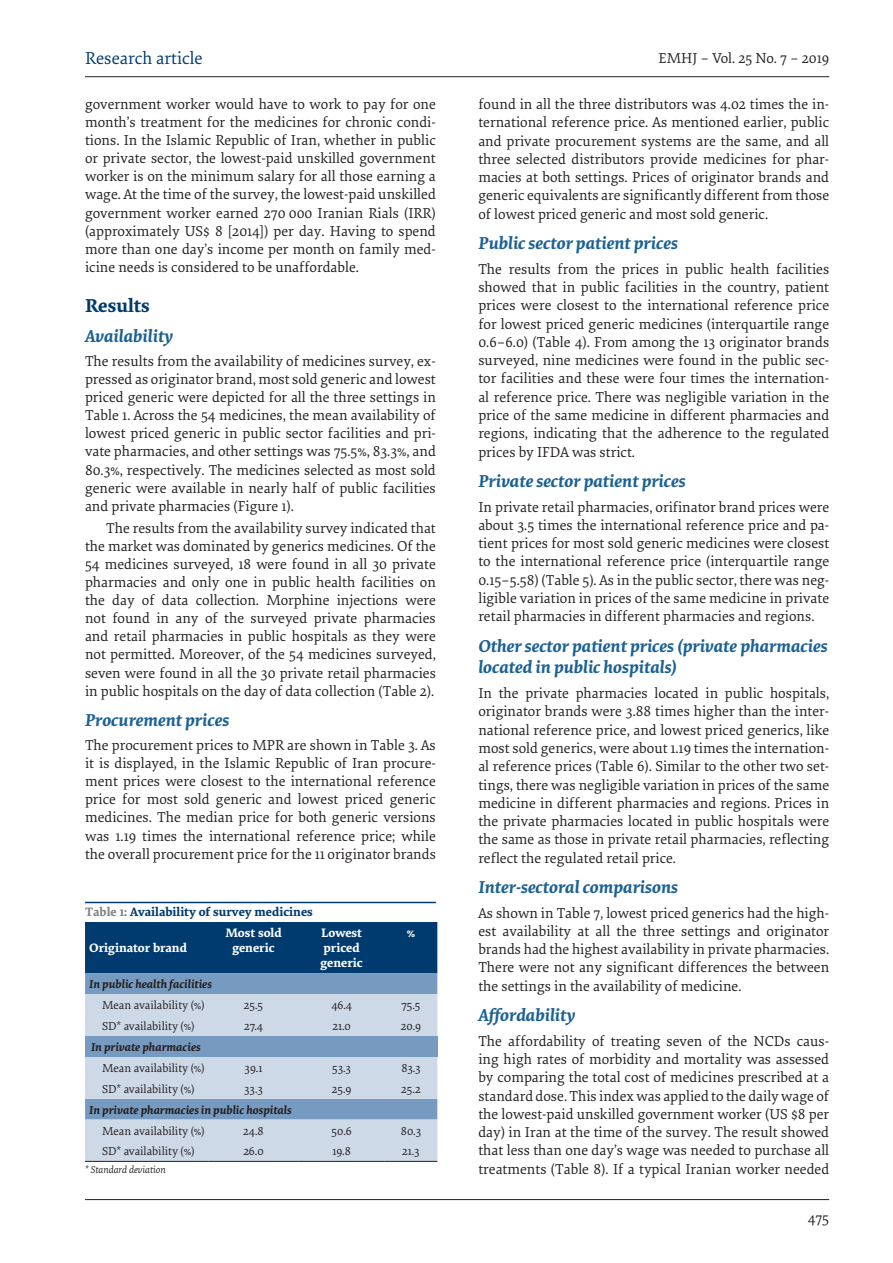
<style>
.page{position:relative;width:893px;height:1263px;background:#fff}
.page>*{position:absolute;margin:0;border:0;box-sizing:border-box;transform-origin:0 0}
.t1{font:700 19.5px "Elena";color:#003b70}
.t2{font:italic 700 18px/21.9px "Elena";color:#1b6194}
.t3{font:18px "Elena";color:#003b70}
.Body_1{font:15px/18.3px "Elena";color:#231f20;text-align:justify}
.Body{font:15px/18px "Elena";color:#231f20;text-align:justify}
.tabletxt1{font:700 12.75px/15px "Elena";color:#fff;text-align:center}
.tabletit{font:700 12.75px "Elena";color:#003b70}
.tabletxt{font:12px "Elena";color:#231f20}
.tabletxt-2{font:italic 700 12px "Elena";color:#231f20}
.tablenote{font:italic 10.5px "Elena";color:#231f20}
.s1{font-style:italic}
.s2{color:#808285}
</style>
<div class="page">
<hr style="left:85px;top:1199px;width:744px;height:1px;background:#231f20">
<hr style="left:85px;top:76px;width:744px;height:1px;background:#231f20">
<hr style="left:85px;top:902px;width:351px;height:1px;background:#003b70">
<div style="left:85px;top:922px;width:352px;height:51px;background:#003b70"></div>
<div style="left:85px;top:973px;width:352px;height:21px;background:#779bc0"></div>
<svg style="left:85px;top:994px;width:352px;height:167px;background:#c1d0e1"></svg>
<div style="left:85px;top:1036px;width:352px;height:21px;background:#779bc0"></div>
<hr style="left:85px;top:1161px;width:123px;height:1px;background:#231f20">
<hr style="left:208px;top:1161px;width:91px;height:1px;background:#231f20">
<hr style="left:299px;top:1161px;width:86px;height:1px;background:#231f20">
<hr style="left:385px;top:1161px;width:52px;height:1px;background:#231f20">
<div style="left:89px;top:943px;width:113px;height:13px;background:#003b70"></div>
<div style="left:214px;top:928px;width:79px;height:28px;background:#003b70"></div>
<div style="left:305px;top:928px;width:74px;height:43px;background:#003b70"></div>
<div style="left:391px;top:928px;width:40px;height:13px;background:#003b70"></div>
<p class="t3" style="left:85px;top:46px;width:119px">Research article</p>
<p class="Body_1" style="left:659px;top:48px;width:172px">EMHJ – Vol. 25 No. 7 – 2019</p>
<p class="Body_1" style="left:85px;top:95px;width:352px">government worker would have to work to pay for one month’s treatment for the medicines for chronic condi&shy;tions. In the Islamic Republic of Iran, whether in public or private sector, the lowest-paid unskilled government worker is on the minimum salary for all those earning a wage. At the time of the survey, the lowest-paid unskilled government worker earned 270 000 Iranian Rials (IRR) (approximately US$ 8 [2014]) per day. Having to spend more than one day’s income per month on family med&shy;icine needs is considered to be unaffordable.</p>
<h1 class="t1" style="left:85px;top:290px;width:66px">Results</h1>
<h2 class="t2" style="left:85px;top:324px;width:89px">Availability</h2>
<p class="Body_1" style="left:85px;top:352px;width:352px">The results from the availability of medicines survey, ex&shy;pressed as originator brand, most sold generic and lowest priced generic were depicted for all the three settings in Table 1. Across the 54 medicines, the mean availability of lowest priced generic in public sector facilities and pri&shy;vate pharmacies, and other settings was 75.5%, 83.3%, and 80.3%, respectively. The medicines selected as most sold generic were available in nearly half of public facilities and private pharmacies (Figure 1).</p>
<p class="Body" style="left:85px;top:518px;width:352px;text-indent:21px">The results from the availability survey indicated that the market was dominated by generics medicines. Of the 54 medicines surveyed, 18 were found in all 30 private pharmacies and only one in public health facilities on the day of data collection. Morphine injections were not found in any of the surveyed private pharmacies and retail pharmacies in public hospitals as they were not permitted. Moreover, of the 54 medicines surveyed, seven were found in all the 30 private retail pharmacies in public hospitals on the day of data collection (Table 2).</p>
<h2 class="t2" style="left:85px;top:708px;width:146px">Procurement prices</h2>
<p class="Body_1" style="left:85px;top:736px;width:352px">The procurement prices to MPR are shown in Table 3. As it is displayed, in the Islamic Republic of Iran procure&shy;ment prices were closest to the international reference price for most sold generic and lowest priced generic medicines. The median price for both generic versions was 1.19 times the international reference price; while the overall procurement price for the 11 originator brands</p>
<p class="Body_1" style="left:478px;top:94px;width:352px">found in all the three distributors was 4.02 times the in&shy;ternational reference price. As mentioned earlier, public and private procurement systems are the same, and all three selected distributors provide medicines for phar&shy;macies at both settings. Prices of originator brands and generic equivalents are significantly different from those of lowest priced generic and most sold generic.</p>
<h2 class="t2" style="left:478px;top:231px;width:201px">Public sector patient prices</h2>
<p class="Body_1" style="left:478px;top:259px;width:352px">The results from the prices in public health facilities showed that in public facilities in the country, patient prices were closest to the international reference price for lowest priced generic medicines (interquartile range 0.6–6.0) (Table 4). From among the 13 originator brands surveyed, nine medicines were found in the public sec&shy;tor facilities and these were four times the internation&shy;al reference price. There was negligible variation in the price of the same medicine in different pharmacies and regions, indicating that the adherence to the regulated prices by IFDA was strict.</p>
<h2 class="t2" style="left:478px;top:469px;width:209px">Private sector patient prices</h2>
<p class="Body_1" style="left:478px;top:497px;width:352px">In private retail pharmacies, orifinator brand prices were about 3.5 times the international reference price and pa&shy;tient prices for most sold generic medicines were closest to the international reference price (interquartile range 0.15–5.58) (Table 5). As in the public sector, there was neg&shy;ligible variation in prices of the same medicine in private retail pharmacies in different pharmacies and regions.</p>
<h2 class="t2" style="left:478px;top:633px;width:351px">Other sector patient prices (private pharmacies located in public hospitals)</h2>
<p class="Body_1" style="left:478px;top:683px;width:352px">In the private pharmacies located in public hospitals, originator brands were 3.88 times higher than the inter&shy;national reference price, and lowest priced generics, like most sold generics, were about 1.19 times the internation&shy;al reference prices (Table 6). Similar to the other two set&shy;tings, there was negligible variation in prices of the same medicine in different pharmacies and regions. Prices in the private pharmacies located in public hospitals were the same as those in private retail pharmacies, reflecting reflect the regulated retail price.</p>
<h2 class="t2" style="left:478px;top:875px;width:201px">Inter-sectoral comparisons</h2>
<p class="Body_1" style="left:478px;top:903px;width:352px">As shown in Table 7<span class="s1">,</span> lowest priced generics had the high&shy;est availability at all the three settings and originator brands had the highest availability in private pharmacies.<br>There were not any significant differences the between the settings in the availability of medicine.</p>
<h2 class="t2" style="left:478px;top:1003px;width:98px">Affordability</h2>
<p class="Body_1" style="left:478px;top:1031px;width:352px">The affordability of treating seven of the NCDs caus&shy;ing high rates of morbidity and mortality was assessed by comparing the total cost of medicines prescribed at a standard dose. This index was applied to the daily wage of the lowest-paid unskilled government worker (US $8 per day) in Iran at the time of the survey. The result showed that less than one day’s wage was needed to purchase all treatments (Table 8). If a typical Iranian worker needed</p>
<p class="tabletit" style="left:85px;top:902px;width:229px"><span class="s2">Table 1:</span> Availability of survey medicines</p>
<p class="tabletxt1" style="left:89px;top:940px;width:99px">Originator brand</p>
<p class="tabletxt1" style="left:225px;top:925px;width:58px">Most sold generic</p>
<p class="tabletxt1" style="left:321px;top:925px;width:44px;text-align:left">Lowest priced generic</p>
<p class="tabletxt1" style="left:407px;top:925px;width:10px">%</p>
<p class="tabletxt-2" style="left:89px;top:975px;width:124px">In public health facilities</p>
<p class="tabletxt" style="left:102px;top:997px;width:104px">Mean availability (%)</p>
<p class="tabletxt" style="left:244px;top:997px;width:21px">25.5</p>
<p class="tabletxt" style="left:331px;top:997px;width:22px">46.4</p>
<p class="tabletxt" style="left:401px;top:997px;width:20px">75.5</p>
<p class="tabletxt" style="left:102px;top:1018px;width:94px">SD* availability (%)</p>
<p class="tabletxt" style="left:244px;top:1018px;width:20px">27.4</p>
<p class="tabletxt" style="left:332px;top:1018px;width:20px">21.0</p>
<p class="tabletxt" style="left:401px;top:1018px;width:22px">20.9</p>
<p class="tabletxt-2" style="left:91px;top:1038px;width:111px">In private pharmacies</p>
<p class="tabletxt" style="left:102px;top:1060px;width:104px">Mean availability (%)</p>
<p class="tabletxt" style="left:245px;top:1060px;width:19px">39.1</p>
<p class="tabletxt" style="left:332px;top:1060px;width:20px">53.3</p>
<p class="tabletxt" style="left:401px;top:1060px;width:21px">83.3</p>
<p class="tabletxt" style="left:102px;top:1080px;width:94px">SD* availability (%)</p>
<p class="tabletxt" style="left:244px;top:1080px;width:20px">33.3</p>
<p class="tabletxt" style="left:332px;top:1080px;width:21px">25.9</p>
<p class="tabletxt" style="left:401px;top:1080px;width:21px">25.2</p>
<p class="tabletxt-2" style="left:89px;top:1101px;width:204px">In private pharmacies in public hospitals</p>
<p class="tabletxt" style="left:102px;top:1122px;width:104px">Mean availability (%)</p>
<p class="tabletxt" style="left:243px;top:1122px;width:22px">24.8</p>
<p class="tabletxt" style="left:332px;top:1122px;width:22px">50.6</p>
<p class="tabletxt" style="left:401px;top:1122px;width:22px">80.3</p>
<p class="tabletxt" style="left:102px;top:1143px;width:94px">SD* availability (%)</p>
<p class="tabletxt" style="left:243px;top:1143px;width:22px">26.0</p>
<p class="tabletxt" style="left:332px;top:1143px;width:20px">19.8</p>
<p class="tabletxt" style="left:402px;top:1143px;width:19px">21.3</p>
<p class="tablenote" style="left:85px;top:1162px;width:82px">* Standard deviation</p>
<p class="Body_1" style="left:808px;top:1209px;width:23px">475</p>
</div>
